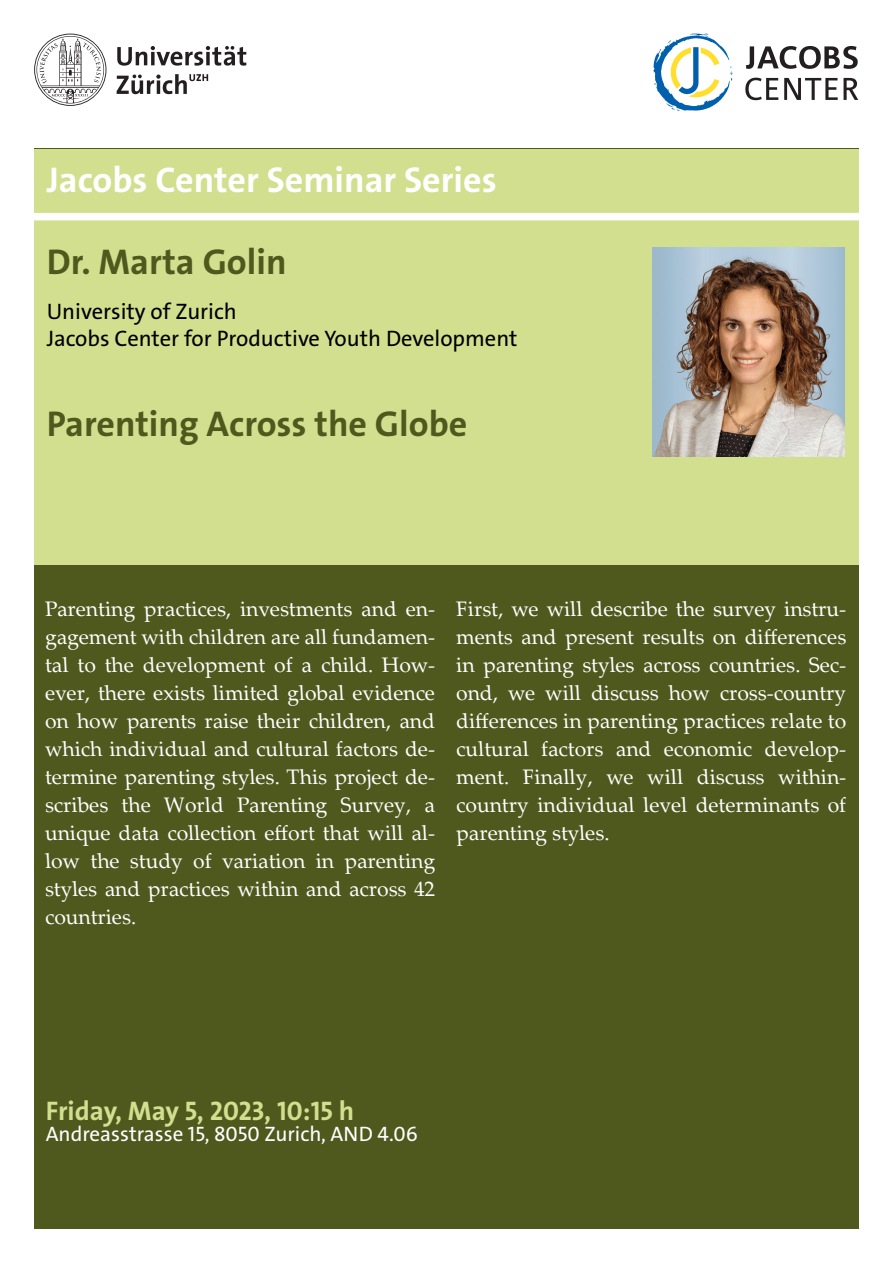
<style>
.page{position:relative;width:893px;height:1263px;background:#fff}
.page>*{position:absolute;margin:0;border:0;box-sizing:border-box;transform-origin:0 0}
.t1{font:36px "The Sans LP7 Bld";color:#4f591e}
.t2{font:36px "The Sans LP7 Bld";color:#fff}
.t3{font:27px "The Sans LP7 Bld";color:#d2df8f}
.t4{font:22.5px/27px "The Sans LP5 Plain";color:#000}
.t5{font:21px/28px "Palatino Linotype";color:#fff;text-align:justify}
.t6{font:21px "The Sans LP5 Plain";color:#fff}
</style>
<div class="page">
<svg style="left:745px;top:78px;width:113px;height:22px"></svg>
<svg style="left:746px;top:46px;width:112px;height:23px"></svg>
<svg style="left:653px;top:33px;width:80px;height:78px"></svg>
<svg style="left:34px;top:34px;width:212px;height:72px"></svg>
<div style="left:34px;top:149px;width:825px;height:1080px;background:#4f591e"></div>
<div style="left:34px;top:149px;width:825px;height:416px;background:#d2df8f"></div>
<div style="left:34px;top:213px;width:825px;height:7px;background:#fff"></div>
<img style="left:652px;top:248px;width:192px;height:209px">
<div style="left:207px;top:96px;width:13px;height:7px;background:#fff"></div>
<h1 class="t2" style="left:47px;top:166px;width:451px">Jacobs Center Seminar Series</h1>
<h1 class="t1" style="left:47px;top:247px;width:241px">Dr. Marta Golin</h1>
<p class="t4" style="left:47px;top:300px;width:472px">University of Zurich<br>Jacobs Center for Productive Youth Development</p>
<h1 class="t1" style="left:47px;top:409px;width:422px">Parenting Across the Globe</h1>
<p class="t5" style="left:45px;top:597px;width:393px">Parenting practices, investments and en&shy;gagement with children are all fundamen&shy;tal to the development of a child. How&shy;ever, there exists limited global evidence on how parents raise their children, and which individual and cultural factors de&shy;termine parenting styles. This project de&shy;scribes the World Parenting Survey, a unique data collection effort that will al&shy;low the study of variation in parenting styles and practices within and across 42 countries.</p>
<p class="t5" style="left:457px;top:597px;width:393px">First, we will describe the survey instru&shy;ments and present results on differences in parenting styles across countries. Sec&shy;ond, we will discuss how cross-country differences in parenting practices relate to cultural factors and economic develop&shy;ment. Finally, we will discuss within&shy;country individual level determinants of parenting styles.</p>
<p class="t3" style="left:46px;top:1100px;width:310px">Friday, May 5, 2023, 10:15 h</p>
<p class="t6" style="left:46px;top:1126px;width:374px">Andreasstrasse 15, 8050 Zurich, AND 4.06</p>
</div>
